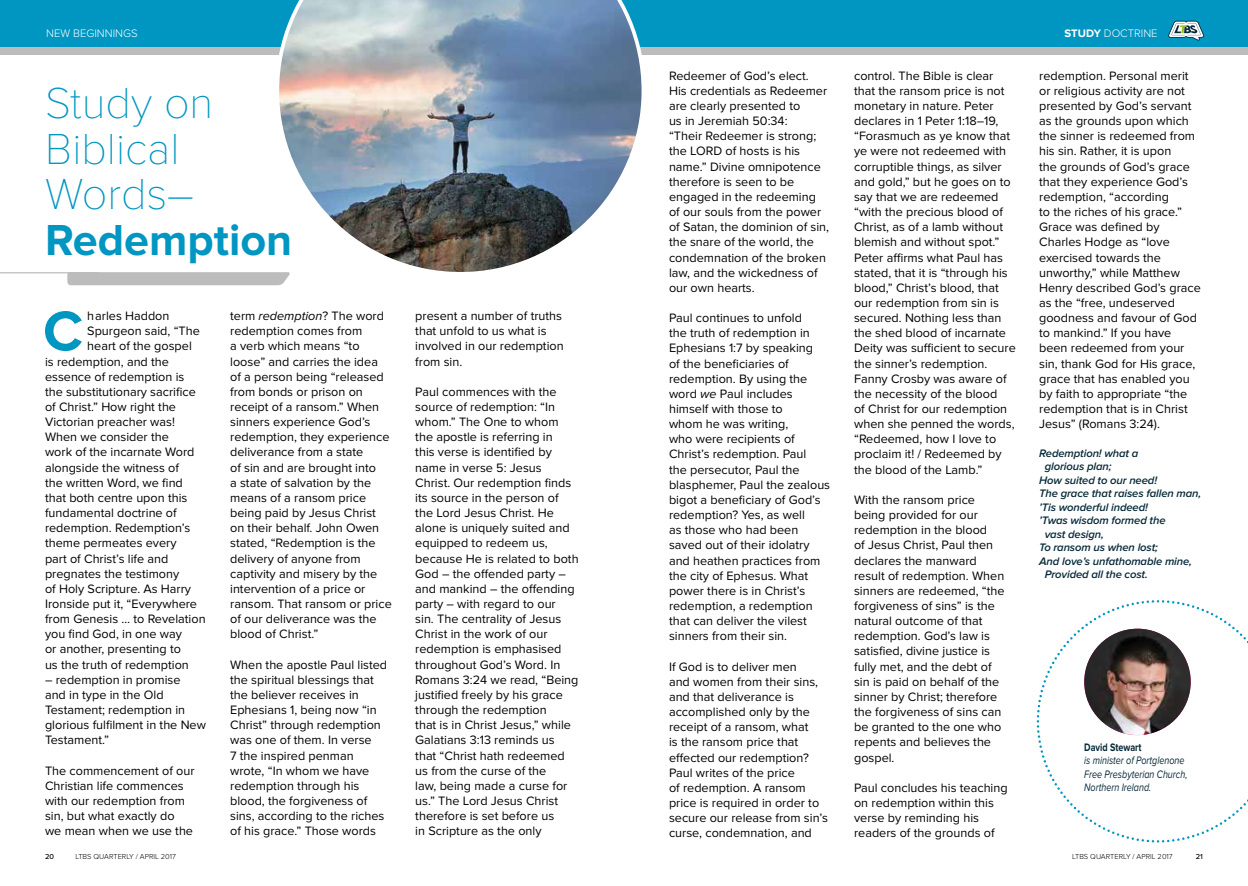
<style>
.page{position:relative;width:1248px;height:886px;background:#fff}
.page>*{position:absolute;margin:0;border:0;box-sizing:border-box;transform-origin:0 0}
.t1{font:700 58px "Proxima Nova";color:#0096c2}
.t2{font:100 45px/45.5px "Proxima Nova T";color:#0096c2}
.t3{font:700 45px "Proxima Nova";color:#0096c2}
.t4{font:12.62px/15.1px "Proxima Nova";color:#000}
.t5{font:italic 600 11.25px "Proxima Nova";letter-spacing:-.01em;color:#062838}
.t6{font:italic 11.25px/13.5px "Proxima Nova";color:#062838;scale:.8 1}
.t7{font:300 11.25px "Proxima Nova";color:#fff}
.t8{font:700 11.25px "Proxima Nova";color:#062838;scale:.8 1}
.t9{font:300 7.5px "Proxima Nova";color:#000}
.t10{font:500 7.5px "Proxima Nova";color:#000}
.s1{font-weight:700}
.s2{font-style:italic}
</style>
<div class="page">
<div style="left:0;top:46px;width:1247px;height:8px;background:#bcbcbc"></div>
<svg style="left:1036px;top:600px;width:212px;height:243px"></svg>
<img style="left:1084px;top:629px;width:106px;height:106px;border-radius:53px">
<div style="left:0;top:0;width:1247px;height:46px;background:#0096c2"></div>
<img style="left:275px;top:0;width:370px;height:272px">
<svg style="left:67px;top:272px;width:223px;height:13px;background:#bdbdbd"></svg>
<hr style="left:0;top:272px;width:99px;height:1px;background:#bcbcbc">
<svg style="left:1168px;top:21px;width:35px;height:20px"></svg>
<p class="t7" style="left:46px;top:27px;width:93px">NEW BEGINNINGS</p>
<p class="t7" style="left:1064px;top:27px;width:94px"><span class="s1">STUDY</span> DOCTRINE</p>
<h2 class="t2" style="left:45px;top:81px;width:170px">Study on<br>Biblical<br>Words–</h2>
<h2 class="t3" style="left:45px;top:214px;width:248px">Redemption</h2>
<h1 class="t1" style="left:43px;top:298px;width:41px">C</h1>
<p class="t4" style="left:87px;top:309px;width:84px">harles Haddon</p>
<p class="t4" style="left:87px;top:324px;width:114px">Spurgeon said, “The</p>
<p class="t4" style="left:87px;top:339px;width:106px">heart of the gospel</p>
<p class="t4" style="left:45px;top:354px;width:125px">is redemption, and the</p>
<p class="t4" style="left:45px;top:369px;width:141px">essence of redemption is</p>
<p class="t4" style="left:45px;top:384px;width:152px">the substitutionary sacrifice</p>
<p class="t4" style="left:45px;top:400px;width:132px">of Christ.” How right the</p>
<p class="t4" style="left:45px;top:415px;width:131px">Victorian preacher was!</p>
<p class="t4" style="left:45px;top:430px;width:125px">When we consider the</p>
<p class="t4" style="left:45px;top:445px;width:151px">work of the incarnate Word</p>
<p class="t4" style="left:45px;top:460px;width:135px">alongside the witness of</p>
<p class="t4" style="left:45px;top:475px;width:139px">the written Word, we find</p>
<p class="t4" style="left:45px;top:490px;width:144px">that both centre upon this</p>
<p class="t4" style="left:45px;top:506px;width:133px">fundamental doctrine of</p>
<p class="t4" style="left:45px;top:521px;width:147px">redemption. Redemption’s</p>
<p class="t4" style="left:45px;top:536px;width:133px">theme permeates every</p>
<p class="t4" style="left:45px;top:551px;width:125px">part of Christ’s life and</p>
<p class="t4" style="left:45px;top:566px;width:136px">pregnates the testimony</p>
<p class="t4" style="left:45px;top:581px;width:148px">of Holy Scripture. As Harry</p>
<p class="t4" style="left:45px;top:597px;width:153px">Ironside put it, “Everywhere</p>
<p class="t4" style="left:45px;top:612px;width:162px">from Genesis … to Revelation</p>
<p class="t4" style="left:45px;top:627px;width:138px">you find God, in one way</p>
<p class="t4" style="left:45px;top:642px;width:137px">or another, presenting to</p>
<p class="t4" style="left:45px;top:657px;width:145px">us the truth of redemption</p>
<p class="t4" style="left:45px;top:672px;width:162px">– redemption in promise<br>and in type in the Old<br>Testament; redemption in glorious fulfilment in the New<br>Testament.”</p>
<p class="t4" style="left:45px;top:763px;width:151px">The commencement of our<br>Christian life commences with our redemption from sin, but what exactly do<br>we mean when we use the</p>
<p class="t4" style="left:230px;top:309px;width:163px">term <span class="s2">redemption</span>? The word redemption comes from<br>a verb which means “to loose” and carries the idea of a person being “released from bonds or prison on receipt of a ransom.” When sinners experience God’s redemption, they experience deliverance from a state<br>of sin and are brought into<br>a state of salvation by the means of a ransom price being paid by Jesus Christ on their behalf. John Owen stated, “Redemption is the delivery of anyone from captivity and misery by the intervention of a price or ransom. That ransom or price of our deliverance was the blood of Christ.”</p>
<p class="t4" style="left:230px;top:657px;width:158px">When the apostle Paul listed the spiritual blessings that the believer receives in<br>Ephesians 1, being now “in<br>Christ” through redemption was one of them. In verse<br>7 the inspired penman wrote, “In whom we have redemption through his blood, the forgiveness of sins, according to the riches of his grace.” Those words</p>
<p class="t4" style="left:415px;top:309px;width:150px">present a number of truths that unfold to us what is involved in our redemption from sin.</p>
<p class="t4" style="left:415px;top:384px;width:165px">Paul commences with the source of redemption: “In whom.” The One to whom the apostle is referring in<br>this verse is identified by name in verse 5: Jesus<br>Christ. Our redemption finds its source in the person of the Lord Jesus Christ. He alone is uniquely suited and equipped to redeem us, because He is related to both<br>God – the offended party – and mankind – the offending party – with regard to our<br>sin. The centrality of Jesus<br>Christ in the work of our redemption is emphasised throughout God’s Word. In<br>Romans 3:24 we read, “Being justified freely by his grace through the redemption<br>that is in Christ Jesus,” while<br>Galatians 3:13 reminds us that “Christ hath redeemed us from the curse of the<br>law, being made a curse for us.” The Lord Jesus Christ therefore is set before us<br>in Scripture as the only</p>
<p class="t4" style="left:669px;top:68px;width:162px">Redeemer of God’s elect.<br>His credentials as Redeemer are clearly presented to<br>us in Jeremiah 50:34:<br>“Their Redeemer is strong; the LORD of hosts is his name.” Divine omnipotence therefore is seen to be engaged in the redeeming of our souls from the power of Satan, the dominion of sin, the snare of the world, the condemnation of the broken law, and the wickedness of our own hearts.</p>
<p class="t4" style="left:669px;top:311px;width:163px">Paul continues to unfold<br>the truth of redemption in<br>Ephesians 1:7 by speaking<br>of the beneficiaries of redemption. By using the word <span class="s2">we</span> Paul includes himself with those to<br>whom he was writing,<br>who were recipients of<br>Christ’s redemption. Paul<br>the persecutor, Paul the blasphemer, Paul the zealous bigot a beneficiary of God’s redemption? Yes, as well<br>as those who had been saved out of their idolatry and heathen practices from the city of Ephesus. What power there is in Christ’s redemption, a redemption that can deliver the vilest sinners from their sin.</p>
<p class="t4" style="left:669px;top:659px;width:160px">If God is to deliver men<br>and women from their sins, and that deliverance is accomplished only by the receipt of a ransom, what<br>is the ransom price that effected our redemption?<br>Paul writes of the price<br>of redemption. A ransom price is required in order to secure our release from sin’s curse, condemnation, and</p>
<p class="t4" style="left:854px;top:68px;width:163px">control. The Bible is clear that the ransom price is not monetary in nature. Peter declares in 1 Peter 1:18–19, “Forasmuch as ye know that ye were not redeemed with corruptible things, as silver and gold,” but he goes on to say that we are redeemed “with the precious blood of<br>Christ, as of a lamb without blemish and without spot.”<br>Peter affirms what Paul has stated, that it is “through his blood,” Christ’s blood, that our redemption from sin is secured. Nothing less than the shed blood of incarnate<br>Deity was sufficient to secure the sinner’s redemption.<br>Fanny Crosby was aware of the necessity of the blood<br>of Christ for our redemption when she penned the words, “Redeemed, how I love to proclaim it! / Redeemed by the blood of the Lamb.”</p>
<p class="t4" style="left:854px;top:493px;width:152px">With the ransom price being provided for our redemption in the blood<br>of Jesus Christ, Paul then declares the manward result of redemption. When sinners are redeemed, “the forgiveness of sins” is the natural outcome of that redemption. God’s law is satisfied, divine justice is fully met, and the debt of sin is paid on behalf of the sinner by Christ; therefore the forgiveness of sins can be granted to the one who repents and believes the gospel.</p>
<p class="t4" style="left:854px;top:780px;width:155px">Paul concludes his teaching on redemption within this verse by reminding his readers of the grounds of</p>
<p class="t4" style="left:1039px;top:68px;width:163px">redemption. Personal merit or religious activity are not presented by God’s servant as the grounds upon which the sinner is redeemed from his sin. Rather, it is upon<br>the grounds of God’s grace that they experience God’s redemption, “according<br>to the riches of his grace.”<br>Grace was defined by<br>Charles Hodge as “love exercised towards the unworthy,” while Matthew<br>Henry described God’s grace as the “free, undeserved goodness and favour of God to mankind.” If you have been redeemed from your sin, thank God for His grace, grace that has enabled you by faith to appropriate “the redemption that is in Christ<br>Jesus” (Romans 3:24).</p>
<p class="t5" style="left:1039px;top:447px;width:101px">Redemption! what a</p>
<p class="t5" style="left:1044px;top:460px;width:68px">glorious plan;</p>
<p class="t5" style="left:1039px;top:474px;width:119px">How suited to our need!</p>
<p class="t5" style="left:1039px;top:487px;width:164px">The grace that raises fallen man,</p>
<p class="t5" style="left:1039px;top:501px;width:110px">’Tis wonderful indeed!</p>
<p class="t5" style="left:1039px;top:514px;width:128px">’Twas wisdom formed the</p>
<p class="t5" style="left:1044px;top:528px;width:61px">vast design,</p>
<p class="t5" style="left:1039px;top:541px;width:120px">To ransom us when lost;</p>
<p class="t5" style="left:1039px;top:555px;width:154px">And love’s unfathomable mine,</p>
<p class="t5" style="left:1044px;top:568px;width:105px">Provided all the cost.</p>
<p class="t8" style="left:1084px;top:740px;width:73px">David Stewart</p>
<p class="t6" style="left:1084px;top:754px;width:130px">is minister of Portglenone<br>Free Presbyterian Church,<br>Northern Ireland.</p>
<p class="t10" style="left:45px;top:852px;width:11px">20</p>
<p class="t9" style="left:75px;top:852px;width:102px">LTBS QUARTERLY / APRIL 2017</p>
<p class="t9" style="left:1071px;top:852px;width:102px">LTBS QUARTERLY / APRIL 2017</p>
<p class="t10" style="left:1195px;top:852px;width:9px">21</p>
</div>
